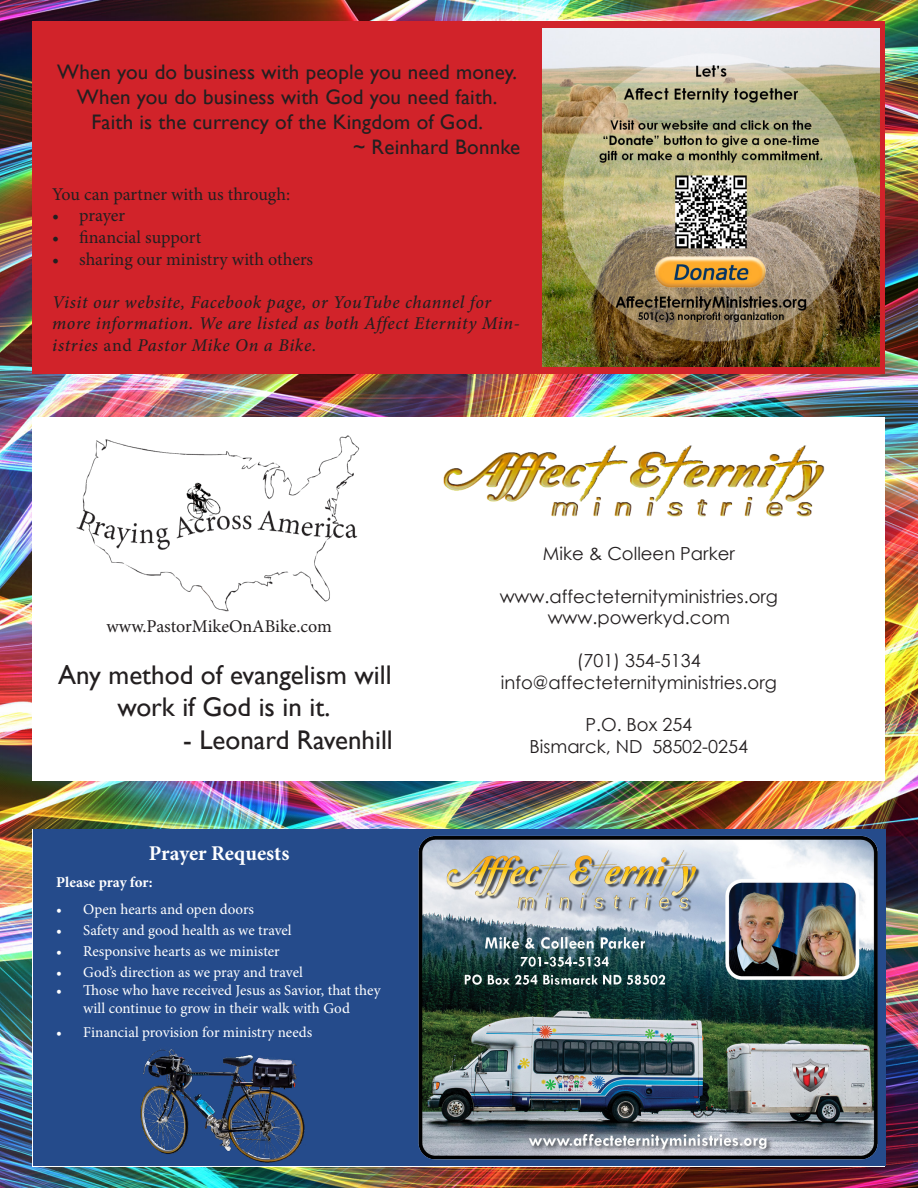
<style>
.page{position:relative;width:918px;height:1188px;background:#fff}
.page>*{position:absolute;margin:0;border:0;box-sizing:border-box;transform-origin:0 0}
.t1{font:27px/32.4px "Gill Sans";color:#231f20;text-align:center}
.t2{font:21px "Gill Sans";letter-spacing:.01em;color:#231f20}
.t3{font:700 21px "Minion Pro";letter-spacing:-.005em;color:#fff}
.t4{font:18px "Century Gothic";color:#231f20}
.t5{font:italic 500 18px/21.6px "Minion Pro";letter-spacing:.03em;color:#231f20}
.t6{font:18px "Minion Pro";color:#231f20}
.t7{font:15px/18px "Minion Pro";color:#fff;text-align:center}
.t8{font:700 15px "Minion Pro";letter-spacing:-.005em;color:#fff}
.s1{font-weight:400;font-style:normal}
</style>
<div class="page">
<img style="left:0;top:0;width:918px;height:1188px">
<div style="left:32px;top:22px;width:853px;height:352px;background:#d1232a"></div>
<div style="left:32px;top:417px;width:853px;height:363px;background:#fff"></div>
<img style="left:443px;top:445px;width:382px;height:72px">
<div style="left:33px;top:830px;width:852px;height:336px;background:#254b8b"></div>
<img style="left:408px;top:812px;width:481px;height:372px">
<img style="left:76px;top:435px;width:284px;height:177px">
<img style="left:542px;top:29px;width:338px;height:337px">
<img style="left:140px;top:1049px;width:165px;height:114px">
<p class="t2" style="left:57px;top:59px;width:461px">When you do business with people you need money.</p>
<p class="t2" style="left:77px;top:85px;width:422px">When you do business with God you need faith.</p>
<p class="t2" style="left:92px;top:110px;width:393px">Faith is the currency of the Kingdom of God.</p>
<p class="t2" style="left:353px;top:135px;width:169px">~ Reinhard Bonnke</p>
<p class="t6" style="left:52px;top:182px;width:240px">You can partner with us through:</p>
<p class="t6" style="left:52px;top:204px;width:74px">• prayer</p>
<p class="t6" style="left:52px;top:225px;width:151px">• financial support</p>
<p class="t6" style="left:52px;top:247px;width:263px">• sharing our ministry with others</p>
<p class="t5" style="left:52px;top:291px;width:469px">Visit our website, Facebook page, or YouTube channel for more information. We are listed as both Affect Eternity Min&shy;istries <span class="s1">and</span> Pastor Mike On a Bike.</p>
<p class="t6" style="left:106px;top:614px;width:227px">www.PastorMikeOnABike.com</p>
<p class="t1" style="left:58px;top:659px;width:335px">Any method of evangelism will work if God is in it.</p>
<p class="t1" style="left:183px;top:724px;width:211px">- Leonard Ravenhill</p>
<p class="t3" style="left:149px;top:839px;width:142px">Prayer Requests</p>
<p class="t8" style="left:56px;top:872px;width:98px">Please pray for:</p>
<p class="t7" style="left:56px;top:901px;width:199px">• Open hearts and open doors</p>
<p class="t7" style="left:56px;top:922px;width:237px">• Safety and good health as we travel</p>
<p class="t7" style="left:56px;top:943px;width:225px">• Responsive hearts as we minister</p>
<p class="t7" style="left:56px;top:964px;width:248px">• God’s direction as we pray and travel</p>
<p class="t7" style="left:56px;top:982px;width:326px">• Those who have received Jesus as Savior, that they will continue to grow in their walk with God</p>
<p class="t7" style="left:56px;top:1024px;width:258px">• Financial provision for ministry needs</p>
<p class="t4" style="left:543px;top:541px;width:193px">Mike &amp; Colleen Parker</p>
<p class="t4" style="left:500px;top:584px;width:280px">www.affecteternityministries.org</p>
<p class="t4" style="left:548px;top:605px;width:184px">www.powerkyd.com</p>
<p class="t4" style="left:577px;top:648px;width:125px">(701) 354-5134</p>
<p class="t4" style="left:501px;top:670px;width:278px">info@affecteternityministries.org</p>
<p class="t4" style="left:585px;top:712px;width:108px">P.O. Box 254</p>
<p class="t4" style="left:530px;top:734px;width:220px">Bismarck, ND 58502-0254</p>
</div>
